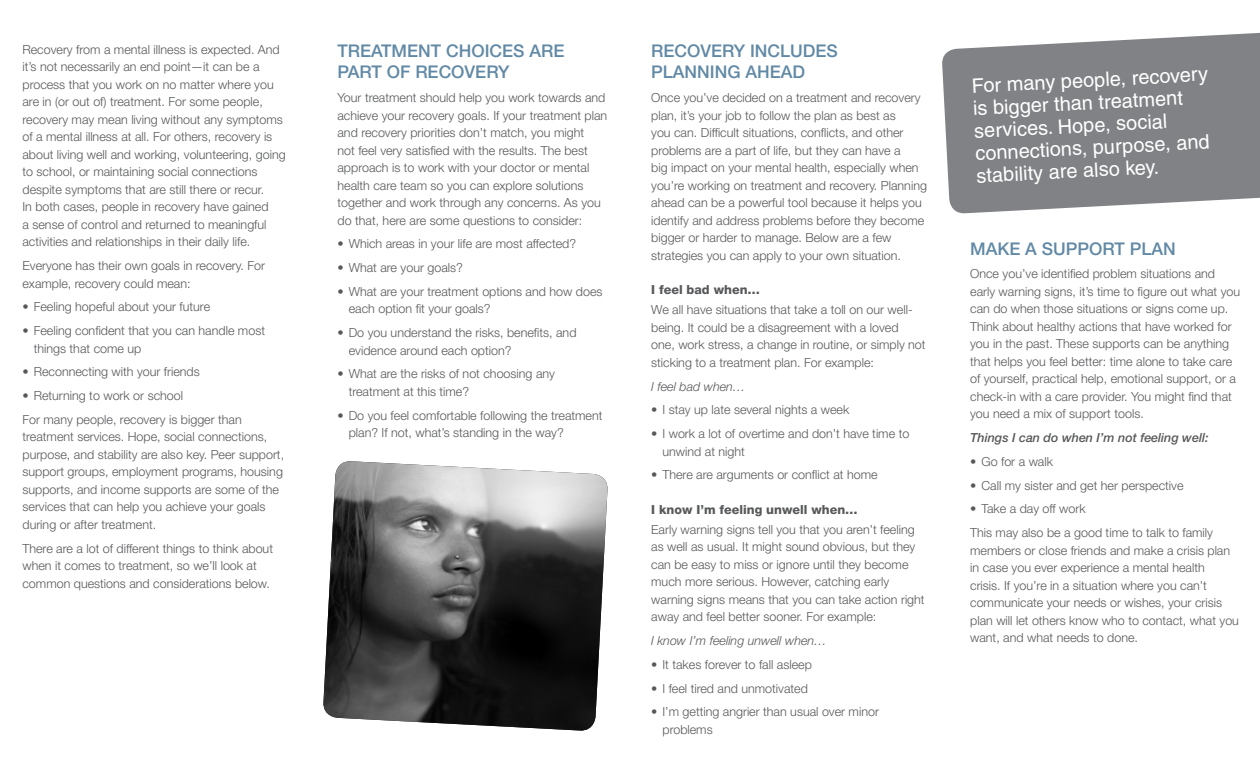
<style>
.page{position:relative;width:1260px;height:765px;background:#fff}
.page>*{position:absolute;margin:0;border:0;box-sizing:border-box;transform-origin:0 0}
.Pullquote{font:20px/22.5px "Helvetica";color:#fff}
.Heading{font:500 17.5px/21px "Helvetica Neue LT Std";color:#6189a5}
.Body_text{font:300 12.5px/17.5px "Helvetica Neue LT Std";color:#57585a}
.Subheading{font:800 12.5px "Helvetica Neue LT Std";color:#57585a}
.Body_text-2{font:italic 300 12.5px "Helvetica Neue LT Std";color:#57585a}
.Body_text-3{font:italic 500 12.5px "Helvetica Neue LT Std";color:#57585a}
</style>
<div class="page">
<svg style="left:942px;top:32px;width:318px;height:182px;background:#8d8f92"></svg>
<img style="left:323px;top:461px;width:285px;height:270px">
<p class="Body_text" style="left:22px;top:40px;width:265px">Recovery from a mental illness is expected. And it’s not necessarily an end point—it can be a process that you work on no matter where you are in (or out of) treatment. For some people, recovery may mean living without any symptoms of a mental illness at all. For others, recovery is about living well and working, volunteering, going to school, or maintaining social connections despite symptoms that are still there or recur.<br>In both cases, people in recovery have gained<br>a sense of control and returned to meaningful activities and relationships in their daily life.</p>
<p class="Body_text" style="left:22px;top:257px;width:244px">Everyone has their own goals in recovery. For example, recovery could mean:</p>
<p class="Body_text" style="left:22px;top:298px;width:189px">• Feeling hopeful about your future</p>
<p class="Body_text" style="left:34px;top:322px;width:233px;text-indent:-11px">• Feeling confident that you can handle most things that come up</p>
<p class="Body_text" style="left:22px;top:363px;width:179px">• Reconnecting with your friends</p>
<p class="Body_text" style="left:22px;top:387px;width:162px">• Returning to work or school</p>
<p class="Body_text" style="left:22px;top:410px;width:263px">For many people, recovery is bigger than treatment services. Hope, social connections, purpose, and stability are also key. Peer support, support groups, employment programs, housing supports, and income supports are some of the services that can help you achieve your goals during or after treatment.</p>
<p class="Body_text" style="left:22px;top:539px;width:252px">There are a lot of different things to think about when it comes to treatment, so we’ll look at common questions and considerations below.</p>
<p class="Heading" style="left:338px;top:41px;width:228px">TREATMENT CHOICES ARE<br>PART OF RECOVERY</p>
<p class="Body_text" style="left:338px;top:89px;width:271px">Your treatment should help you work towards and achieve your recovery goals. If your treatment plan and recovery priorities don’t match, you might<br>not feel very satisfied with the results. The best approach is to work with your doctor or mental health care team so you can explore solutions together and work through any concerns. As you do that, here are some questions to consider:</p>
<p class="Body_text" style="left:338px;top:235px;width:240px">• Which areas in your life are most affected?</p>
<p class="Body_text" style="left:338px;top:259px;width:127px">• What are your goals?</p>
<p class="Body_text" style="left:349px;top:283px;width:255px;text-indent:-11px">• What are your treatment options and how does each option fit your goals?</p>
<p class="Body_text" style="left:349px;top:324px;width:229px;text-indent:-11px">• Do you understand the risks, benefits, and evidence around each option?</p>
<p class="Body_text" style="left:349px;top:365px;width:208px;text-indent:-11px">• What are the risks of not choosing any treatment at this time?</p>
<p class="Body_text" style="left:349px;top:406px;width:255px;text-indent:-11px">• Do you feel comfortable following the treatment plan? If not, what’s standing in the way?</p>
<p class="Heading" style="left:651px;top:41px;width:188px">RECOVERY INCLUDES<br>PLANNING AHEAD</p>
<p class="Body_text" style="left:651px;top:89px;width:277px">Once you’ve decided on a treatment and recovery plan, it’s your job to follow the plan as best as<br>you can. Difficult situations, conflicts, and other problems are a part of life, but they can have a<br>big impact on your mental health, especially when you’re working on treatment and recovery. Planning ahead can be a powerful tool because it helps you identify and address problems before they become bigger or harder to manage. Below are a few strategies you can apply to your own situation.</p>
<p class="Subheading" style="left:651px;top:282px;width:110px">I feel bad when…</p>
<p class="Body_text" style="left:651px;top:301px;width:276px">We all have situations that take a toll on our well&shy;being. It could be a disagreement with a loved<br>one, work stress, a change in routine, or simply not sticking to a treatment plan. For example:</p>
<p class="Body_text-2" style="left:651px;top:379px;width:96px">I feel bad when…</p>
<p class="Body_text" style="left:651px;top:401px;width:200px">• I stay up late several nights a week</p>
<p class="Body_text" style="left:662px;top:425px;width:248px;text-indent:-11px">• I work a lot of overtime and don’t have time to unwind at night</p>
<p class="Body_text" style="left:651px;top:466px;width:228px">• There are arguments or conflict at home</p>
<p class="Subheading" style="left:651px;top:502px;width:208px">I know I’m feeling unwell when…</p>
<p class="Body_text" style="left:651px;top:520px;width:275px">Early warning signs tell you that you aren’t feeling as well as usual. It might sound obvious, but they can be easy to miss or ignore until they become much more serious. However, catching early warning signs means that you can take action right away and feel better sooner. For example:</p>
<p class="Body_text-2" style="left:651px;top:633px;width:177px">I know I’m feeling unwell when…</p>
<p class="Body_text" style="left:651px;top:655px;width:162px">• It takes forever to fall asleep</p>
<p class="Body_text" style="left:651px;top:679px;width:158px">• I feel tired and unmotivated</p>
<p class="Body_text" style="left:662px;top:703px;width:218px;text-indent:-11px">• I’m getting angrier than usual over minor problems</p>
<p class="Pullquote" style="left:971px;top:75px;width:238px;rotate:-3deg">For many people, recovery is bigger than treatment services. Hope, social connections, purpose, and stability are also key.</p>
<p class="Heading" style="left:970px;top:238px;width:207px">MAKE A SUPPORT PLAN</p>
<p class="Body_text" style="left:970px;top:265px;width:271px">Once you’ve identified problem situations and early warning signs, it’s time to figure out what you can do when those situations or signs come up.<br>Think about healthy actions that have worked for you in the past. These supports can be anything that helps you feel better: time alone to take care of yourself, practical help, emotional support, or a check-in with a care provider. You might find that you need a mix of support tools.</p>
<p class="Body_text-3" style="left:970px;top:430px;width:240px">Things I can do when I’m not feeling well:</p>
<p class="Body_text" style="left:970px;top:452px;width:84px">• Go for a walk</p>
<p class="Body_text" style="left:970px;top:476px;width:215px">• Call my sister and get her perspective</p>
<p class="Body_text" style="left:970px;top:500px;width:117px">• Take a day off work</p>
<p class="Body_text" style="left:970px;top:524px;width:270px">This may also be a good time to talk to family members or close friends and make a crisis plan in case you ever experience a mental health<br>crisis. If you’re in a situation where you can’t communicate your needs or wishes, your crisis plan will let others know who to contact, what you want, and what needs to done.</p>
</div>
